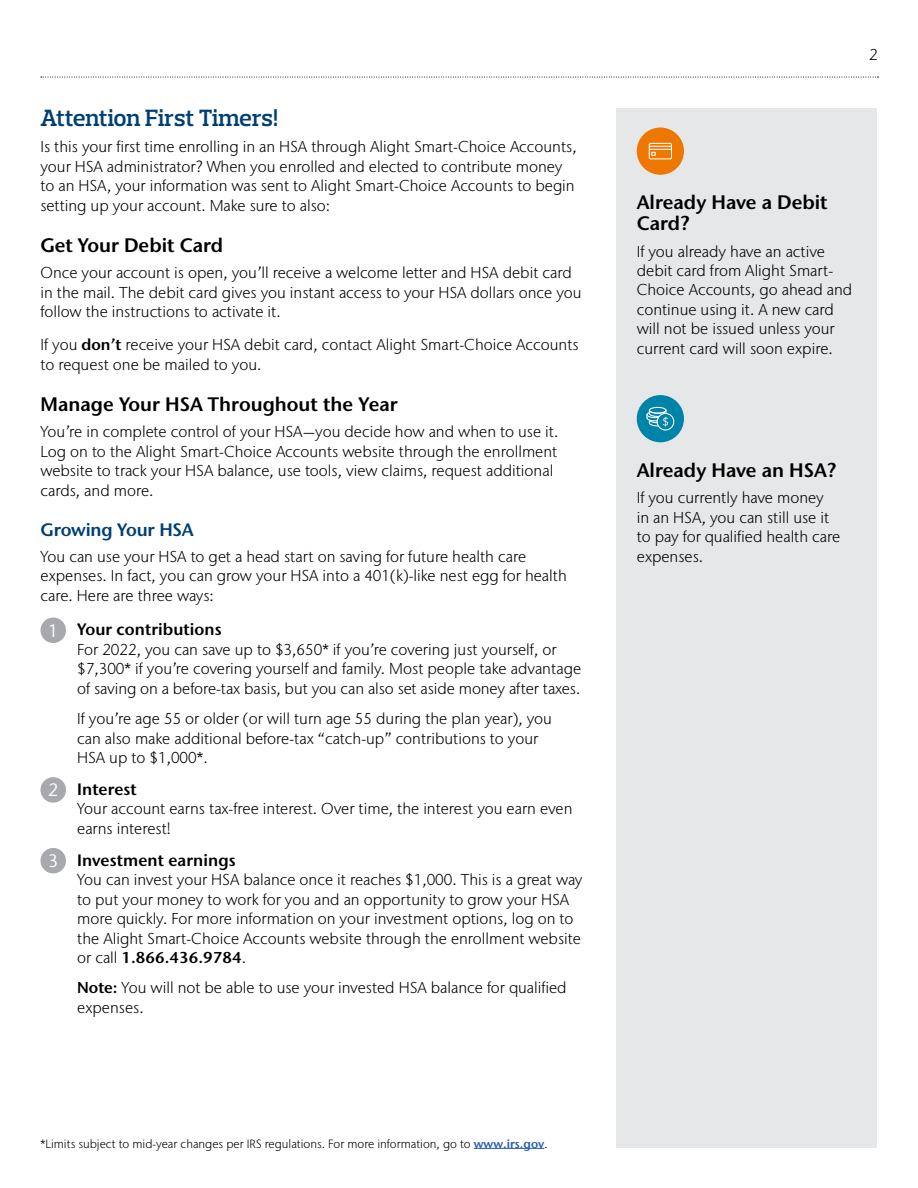
<style>
.page{position:relative;width:918px;height:1188px;background:#fff}
.page>*{position:absolute;margin:0;border:0;box-sizing:border-box;transform-origin:0 0}
.t1{font:600 24px "Prelo Slab";letter-spacing:-.01em;color:#003f72}
.t2{font:600 19.5px/21px "Stone Sans IIITC Pro";color:#000}
.t3{font:600 18px "Stone Sans IIITC Pro";letter-spacing:-.01em;color:#003f72}
.t4{font:18px "Stone Sans IIITC Pro";color:#fff}
.t5{font:600 16.5px "Stone Sans IIITC Pro";letter-spacing:.005em;color:#000}
.t6{font:300 15.75px/19.5px "Stone Sans IIITC Pro";color:#000}
.t7{font:300 12px "Stone Sans IIITC Pro";color:#000}
.s1{font-weight:600}
.s2{font-weight:600;color:#2a5db0}
</style>
<div class="page">
<svg style="left:41px;top:77px;width:838px;height:1px"></svg>
<div style="left:616px;top:108px;width:262px;height:1040px;background:#e6e7e8"></div>
<div style="left:40px;top:618px;width:26px;height:25px;background:#a7a9ac;border-radius:50%"></div>
<div style="left:40px;top:777px;width:26px;height:26px;background:#a7a9ac;border-radius:50%"></div>
<div style="left:40px;top:848px;width:26px;height:25px;background:#a7a9ac;border-radius:50%"></div>
<hr style="left:474px;top:1148px;width:70px;height:1px;background:#2a5db0">
<div style="left:637px;top:395px;width:47px;height:47px;background:#0083a9;border-radius:50%"></div>
<svg style="left:646px;top:407px;width:28px;height:24px"></svg>
<div style="left:637px;top:128px;width:47px;height:47px;background:#ed7700;border-radius:50%"></div>
<svg style="left:649px;top:143px;width:23px;height:16px"></svg>
<h1 class="t1" style="left:40px;top:103px;width:239px">Attention First Timers!</h1>
<p class="t6" style="left:40px;top:137px;width:538px">Is this your first time enrolling in an HSA through Alight Smart-Choice Accounts, your HSA administrator? When you enrolled and elected to contribute money to an HSA, your information was sent to Alight Smart-Choice Accounts to begin setting up your account. Make sure to also:</p>
<p class="t2" style="left:40px;top:234px;width:184px">Get Your Debit Card</p>
<p class="t6" style="left:40px;top:263px;width:543px">Once your account is open, you’ll receive a welcome letter and HSA debit card in the mail. The debit card gives you instant access to your HSA dollars once you follow the instructions to activate it.</p>
<p class="t6" style="left:40px;top:335px;width:540px">If you <span class="s1">don’t</span> receive your HSA debit card, contact Alight Smart-Choice Accounts to request one be mailed to you.</p>
<p class="t2" style="left:40px;top:393px;width:359px">Manage Your HSA Throughout the Year</p>
<p class="t6" style="left:40px;top:422px;width:519px">You’re in complete control of your HSA—you decide how and when to use it.<br>Log on to the Alight Smart-Choice Accounts website through the enrollment website to track your HSA balance, use tools, view claims, request additional cards, and more.</p>
<p class="t3" style="left:40px;top:518px;width:155px">Growing Your HSA</p>
<p class="t6" style="left:40px;top:546px;width:528px">You can use your HSA to get a head start on saving for future health care expenses. In fact, you can grow your HSA into a 401(k)-like nest egg for health care. Here are three ways:</p>
<p class="t5" style="left:77px;top:619px;width:146px">Your contributions</p>
<p class="t6" style="left:77px;top:639px;width:506px">For 2022, you can save up to $3,650* if you’re covering just yourself, or $7,300* if you’re covering yourself and family. Most people take advantage of saving on a before-tax basis, but you can also set aside money after taxes.</p>
<p class="t6" style="left:77px;top:709px;width:476px">If you’re age 55 or older (or will turn age 55 during the plan year), you can also make additional before-tax “catch-up” contributions to your<br>HSA up to $1,000*.</p>
<p class="t5" style="left:77px;top:779px;width:61px">Interest</p>
<p class="t6" style="left:77px;top:799px;width:497px">Your account earns tax-free interest. Over time, the interest you earn even earns interest!</p>
<p class="t5" style="left:77px;top:849px;width:160px">Investment earnings</p>
<p class="t6" style="left:77px;top:870px;width:507px">You can invest your HSA balance once it reaches $1,000. This is a great way to put your money to work for you and an opportunity to grow your HSA more quickly. For more information on your investment options, log on to the Alight Smart-Choice Accounts website through the enrollment website or call <span class="s1">1.866.436.9784</span>.</p>
<p class="t6" style="left:77px;top:978px;width:491px"><span class="s1">Note:</span> You will not be able to use your invested HSA balance for qualified expenses.</p>
<p class="t4" style="left:48px;top:619px;width:12px">1</p>
<p class="t4" style="left:48px;top:779px;width:12px">2</p>
<p class="t4" style="left:48px;top:850px;width:12px">3</p>
<p class="t7" style="left:40px;top:1136px;width:509px">*Limits subject to mid-year changes per IRS regulations. For more information, go to <span class="s2">www.irs.gov</span>.</p>
<p class="t6" style="left:869px;top:44px;width:10px">2</p>
<p class="t2" style="left:637px;top:192px;width:192px">Already Have a Debit<br>Card?</p>
<p class="t6" style="left:637px;top:241px;width:217px">If you already have an active debit card from Alight Smart-<br>Choice Accounts, go ahead and continue using it. A new card will not be issued unless your current card will soon expire.</p>
<p class="t2" style="left:637px;top:459px;width:201px">Already Have an HSA?</p>
<p class="t6" style="left:637px;top:488px;width:205px">If you currently have money<br>in an HSA, you can still use it to pay for qualified health care expenses.</p>
</div>
